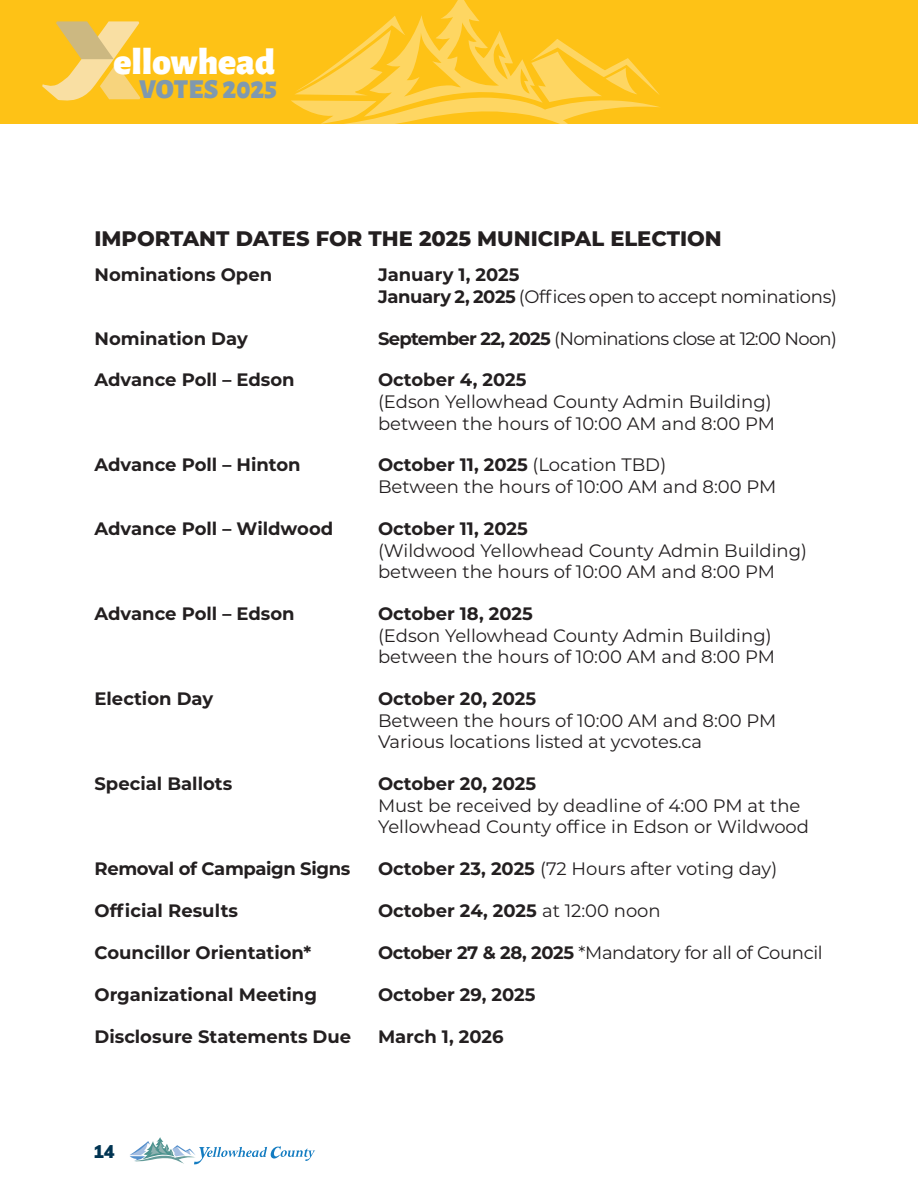
<style>
.page{position:relative;width:918px;height:1188px;background:#fff}
.page>*{position:absolute;margin:0;border:0;box-sizing:border-box;transform-origin:0 0}
.t1{font:900 37.35px "Alegreya Sans";color:#fff}
.t2{font:900 27.6px "Alegreya Sans";color:#7f99af}
.t3{font:800 21px "Montserrat";color:#231f20}
.t4{font:18px/21.6px "Montserrat";color:#231f20}
.t5{font:700 18px "Montserrat";color:#231f20}
.t6{font:18px/21.6px "Montserrat";letter-spacing:-.02em;color:#231f20}
.t7{font:18px "Montserrat";letter-spacing:-.04em;color:#231f20}
.t8{font:700 18px "Montserrat";letter-spacing:-.02em;color:#231f20}
.t9{font:900 18px "Muli";color:#003452}
.s1{font-weight:700}
.s2{font-weight:400}
</style>
<div class="page">
<div style="left:0;top:0;width:918px;height:124px;background:#fec216"></div>
<svg style="left:291px;top:0;width:369px;height:124px"></svg>
<svg style="left:130px;top:1137px;width:185px;height:27px"></svg>
<svg style="left:42px;top:21px;width:98px;height:80px"></svg>
<h1 class="t1" style="left:114px;top:32px;width:163px">ellowhead</h1>
<h2 class="t2" style="left:139px;top:67px;width:140px">VOTES 2025</h2>
<p class="t3" style="left:94px;top:223px;width:629px">IMPORTANT DATES FOR THE 2025 MUNICIPAL ELECTION</p>
<p class="t5" style="left:94px;top:262px;width:179px">Nominations Open</p>
<p class="t6" style="left:378px;top:263px;width:461px"><span class="s1">January 1, 2025<br>January 2, 2025</span> (Offices open to accept nominations)</p>
<p class="t5" style="left:94px;top:325px;width:155px">Nomination Day</p>
<p class="t7" style="left:378px;top:326px;width:460px"><span class="s1">September 22, 2025</span> (Nominations close at 12:00 Noon)</p>
<p class="t5" style="left:95px;top:367px;width:202px">Advance Poll – Edson</p>
<p class="t5" style="left:378px;top:367px;width:150px">October 4, 2025</p>
<p class="t4" style="left:378px;top:390px;width:399px">(Edson Yellowhead County Admin Building) between the hours of 10:00 AM and 8:00 PM</p>
<p class="t5" style="left:95px;top:452px;width:208px">Advance Poll – Hinton</p>
<p class="t4" style="left:378px;top:454px;width:400px"><span class="s1">October 11, 2025</span> (Location TBD)<br>Between the hours of 10:00 AM and 8:00 PM</p>
<p class="t5" style="left:95px;top:516px;width:240px">Advance Poll – Wildwood</p>
<p class="t5" style="left:378px;top:516px;width:151px">October 11, 2025</p>
<p class="t4" style="left:378px;top:539px;width:431px">(Wildwood Yellowhead County Admin Building) between the hours of 10:00 AM and 8:00 PM</p>
<p class="t5" style="left:95px;top:601px;width:202px">Advance Poll – Edson</p>
<p class="t5" style="left:378px;top:601px;width:156px">October 18, 2025</p>
<p class="t4" style="left:378px;top:624px;width:399px">(Edson Yellowhead County Admin Building) between the hours of 10:00 AM and 8:00 PM</p>
<p class="t5" style="left:95px;top:686px;width:120px">Election Day</p>
<p class="t5" style="left:378px;top:686px;width:160px">October 20, 2025</p>
<p class="t4" style="left:378px;top:709px;width:400px">Between the hours of 10:00 AM and 8:00 PM<br>Various locations listed at ycvotes.ca</p>
<p class="t5" style="left:95px;top:771px;width:139px">Special Ballots</p>
<p class="t5" style="left:378px;top:771px;width:160px">October 20, 2025</p>
<p class="t4" style="left:378px;top:794px;width:433px">Must be received by deadline of 4:00 PM at the<br>Yellowhead County office in Edson or Wildwood</p>
<p class="t8" style="left:95px;top:856px;width:257px">Removal of Campaign Signs</p>
<p class="t4" style="left:378px;top:857px;width:401px"><span class="s1">October 23, 2025</span> (72 Hours after voting day)</p>
<p class="t5" style="left:95px;top:898px;width:145px">Official Results</p>
<p class="t5" style="left:378px;top:898px;width:284px">October 24, 2025 <span class="s2">at 12:00 noon</span></p>
<p class="t5" style="left:95px;top:939px;width:218px">Councillor Orientation*</p>
<p class="t6" style="left:378px;top:941px;width:446px"><span class="s1">October 27 &amp; 28, 2025</span> *Mandatory for all of Council</p>
<p class="t5" style="left:95px;top:981px;width:224px">Organizational Meeting</p>
<p class="t5" style="left:378px;top:981px;width:159px">October 29, 2025</p>
<p class="t5" style="left:95px;top:1023px;width:258px">Disclosure Statements Due</p>
<p class="t5" style="left:378px;top:1023px;width:127px">March 1, 2026</p>
<p class="t9" style="left:93px;top:1138px;width:23px">14</p>
</div>
